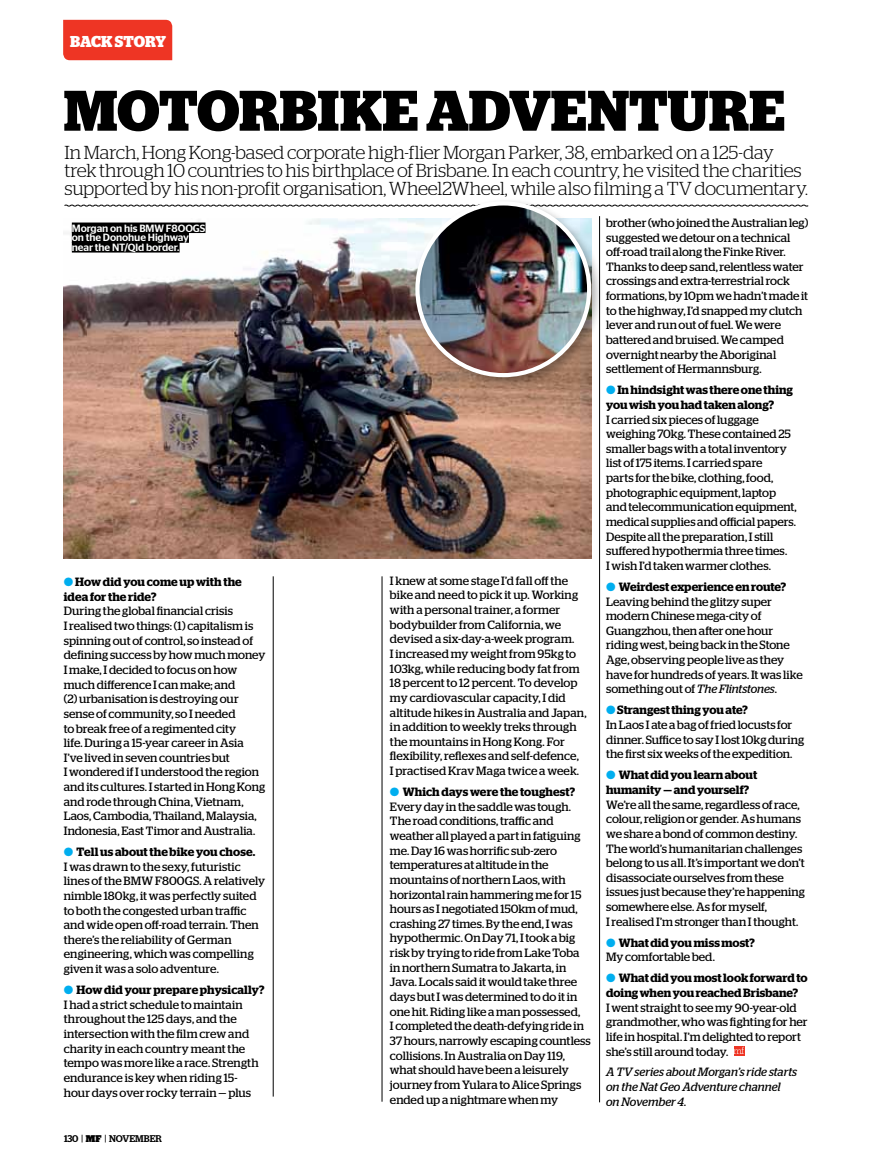
<style>
.page{position:relative;width:872px;height:1170px;background:#fff}
.page>*{position:absolute;margin:0;border:0;box-sizing:border-box;transform-origin:0 0}
.t1{font:700 57px "Stag";letter-spacing:-.005em;color:#000}
.t2{font:300 18.75px/18px "Stag";letter-spacing:-.015em;color:#000}
.t3{font:700 15.75px "Stag";letter-spacing:.005em;color:#fff}
.t4{font:12px/14.7px "Stag";color:#000}
.t5{font:600 12px/14.7px "Stag";color:#000}
.t6{font:italic 12px/14.7px "Stag";color:#000}
.t7{font:500 10.5px/9.8px "Stag Sans";letter-spacing:-.01em;color:#fcfdfc}
.t8{font:500 9.75px "Stag";color:#000}
.s1{color:#00aeef}
.s2{font-weight:600}
.s3{font-style:italic}
.s4{font-family:"Stag Sans";font-weight:500}
.s5{font-weight:400}
.s6{font-weight:900}
</style>
<div class="page">
<img style="left:63px;top:218px;width:528px;height:340px">
<div style="left:63px;top:20px;width:109px;height:40px;background:#ee3524"></div>
<hr style="left:273px;top:576px;width:1px;height:520px;background:#000">
<svg style="left:64px;top:204px;width:744px;height:3px"></svg>
<svg style="left:734px;top:1053px;width:10px;height:2px"></svg>
<svg style="left:734px;top:1046px;width:10px;height:7px"></svg>
<hr style="left:382px;top:576px;width:1px;height:525px;background:#000">
<hr style="left:599px;top:216px;width:1px;height:886px;background:#000">
<div style="left:412px;top:198px;width:191px;height:191px;background:#000;opacity:.3"></div>
<img style="left:417px;top:203px;width:172px;height:172px;border-radius:86px">
<div style="left:415px;top:201px;width:176px;height:176px;border:4px solid #fff;border-radius:50%"></div>
<div style="left:72px;top:222px;width:133px;height:11px;background:#000"></div>
<div style="left:72px;top:232px;width:117px;height:11px;background:#000"></div>
<div style="left:72px;top:242px;width:108px;height:10px;background:#000"></div>
<h3 class="t3" style="left:70px;top:32px;width:98px">BACK STORY</h3>
<h1 class="t1" style="left:64px;top:77px;width:95px">MOTORB</h1>
<h1 class="t1" style="left:317px;top:77px;width:469px">IKE ADVENTURE</h1>
<p class="t2" style="left:65px;top:143px;width:745px">In March, Hong Kong-based corporate high-flier Morgan Parker, 38, embarked on a 125-day trek through 10 countries to his birthplace of Brisbane. In each country, he visited the charities supported by his non-profit organisation, Wheel2Wheel, while also filming a TV documentary.</p>
<p class="t7" style="left:72px;top:223px;width:135px">Morgan on his BMW F8OOGS on the Donohue Highway near the NT/Qld border.</p>
<p class="t4" style="left:606px;top:215px;width:204px">brother (who joined the Australian leg) suggested we detour on a technical off-road trail along the Finke River.<br>Thanks to deep sand, relentless water crossings and extra-terrestrial rock formations, by 10pm we hadn’t made it to the highway, I’d snapped my clutch lever and run out of fuel. We were battered and bruised. We camped overnight nearby the Aboriginal settlement of Hermannsburg.</p>
<p class="t5" style="left:606px;top:382px;width:188px"><span class="s1">●</span>In hindsight was there one thing you wish you had taken along?</p>
<p class="t4" style="left:606px;top:412px;width:192px">I carried six pieces of luggage weighing 70kg. These contained 25 smaller bags with a total inventory list of 175 items. I carried spare<br>parts for the bike, clothing, food, photographic equipment, laptop and telecommunication equipment, medical supplies and official papers.<br>Despite all the preparation, I still suffered hypothermia three times.<br>I wish I’d taken warmer clothes.</p>
<p class="t4" style="left:606px;top:579px;width:198px"><span class="s1">●</span> <span class="s2">Weirdest experience en route?<br></span>Leaving behind the glitzy super modern Chinese mega-city of Guangzhou, then after one hour riding west, being back in the Stone Age, observing people live as they have for hundreds of years. It was like something out of <span class="s3">The Flintstones</span>.</p>
<p class="t4" style="left:606px;top:702px;width:199px"><span class="s1">●</span> <span class="s2">Strangest thing you ate?<br></span>In Laos I ate a bag of fried locusts for dinner. Suffice to say I lost 10kg during the first six weeks of the expedition.</p>
<p class="t4" style="left:606px;top:767px;width:200px"><span class="s1">●</span> <span class="s2">What did you learn about humanity</span> <span class="s4">—</span> <span class="s2">and yourself?<br></span>We’re all the same, regardless of race, colour, religion or gender. As humans we share a bond of common destiny.<br>The world’s humanitarian challenges belong to us all. It’s important we don’t disassociate ourselves from these issues just because they’re happening somewhere else. As for myself,<br>I realised I’m stronger than I thought.</p>
<p class="t5" style="left:606px;top:935px;width:150px"><span class="s1">●</span> What did you miss most?<br><span class="s5">My comfortable bed.</span></p>
<p class="t5" style="left:606px;top:970px;width:203px"><span class="s1">●</span> What did you most look forward to doing when you reached Brisbane?</p>
<p class="t4" style="left:606px;top:999px;width:203px">I went straight to see my 90-year-old grandmother, who was fighting for her life in hospital. I’m delighted to report she’s still around today.</p>
<p class="t6" style="left:606px;top:1064px;width:192px">A TV series about Morgan’s ride starts on the Nat Geo Adventure channel on November 4.</p>
<p class="t4" style="left:390px;top:573px;width:198px">I knew at some stage I’d fall off the bike and need to pick it up. Working with a personal trainer, a former bodybuilder from California, we devised a six-day-a-week program.<br>I increased my weight from 95kg to 103kg, while reducing body fat from 18 percent to 12 percent. To develop my cardiovascular capacity, I did altitude hikes in Australia and Japan, in addition to weekly treks through the mountains in Hong Kong. For flexibility, reflexes and self-defence,<br>I practised Krav Maga twice a week.</p>
<p class="t4" style="left:390px;top:784px;width:202px"><span class="s1">●</span> <span class="s2">Which days were the toughest?<br></span>Every day in the saddle was tough.<br>The road conditions, traffic and weather all played a part in fatiguing me. Day 16 was horrific sub-zero temperatures at altitude in the mountains of northern Laos, with horizontal rain hammering me for 15 hours as I negotiated 150km of mud, crashing 27 times. By the end, I was hypothermic. On Day 71, I took a big risk by trying to ride from Lake Toba in northern Sumatra to Jakarta, in Java. Locals said it would take three days but I was determined to do it in one hit. Riding like a man possessed,<br>I completed the death-defying ride in 37 hours, narrowly escaping countless collisions. In Australia on Day 119, what should have been a leisurely journey from Yulara to Alice Springs ended up a nightmare when my</p>
<p class="t5" style="left:64px;top:574px;width:179px"><span class="s1">●</span>How did you come up with the idea for the ride?</p>
<p class="t4" style="left:64px;top:603px;width:203px">During the global financial crisis<br>I realised two things: (1) capitalism is spinning out of control, so instead of defining success by how much money I make, I decided to focus on how much difference I can make; and<br>(2) urbanisation is destroying our sense of community, so I needed<br>to break free of a regimented city<br>life. During a 15-year career in Asia I’ve lived in seven countries but<br>I wondered if I understood the region and its cultures. I started in Hong Kong and rode through China, Vietnam, Laos, Cambodia, Thailand, Malaysia, Indonesia, East Timor and Australia.</p>
<p class="t4" style="left:64px;top:844px;width:203px"><span class="s1">●</span> <span class="s2">Tell us about the bike you chose.<br></span>I was drawn to the sexy, futuristic lines of the BMW F800GS. A relatively nimble 180kg, it was perfectly suited to both the congested urban traffic and wide open off-road terrain. Then there’s the reliability of German engineering, which was compelling given it was a solo adventure.</p>
<p class="t4" style="left:64px;top:982px;width:202px"><span class="s1">●</span> <span class="s2">How did your prepare physically?<br></span>I had a strict schedule to maintain throughout the 125 days, and the intersection with the film crew and charity in each country meant the tempo was more like a race. Strength endurance is key when riding 15- hour days over rocky terrain — plus</p>
<p class="t8" style="left:64px;top:1132px;width:99px">130 <span class="s5">|</span> <span class="s6">MF</span> <span class="s5">|</span> NOVEMBER</p>
</div>
